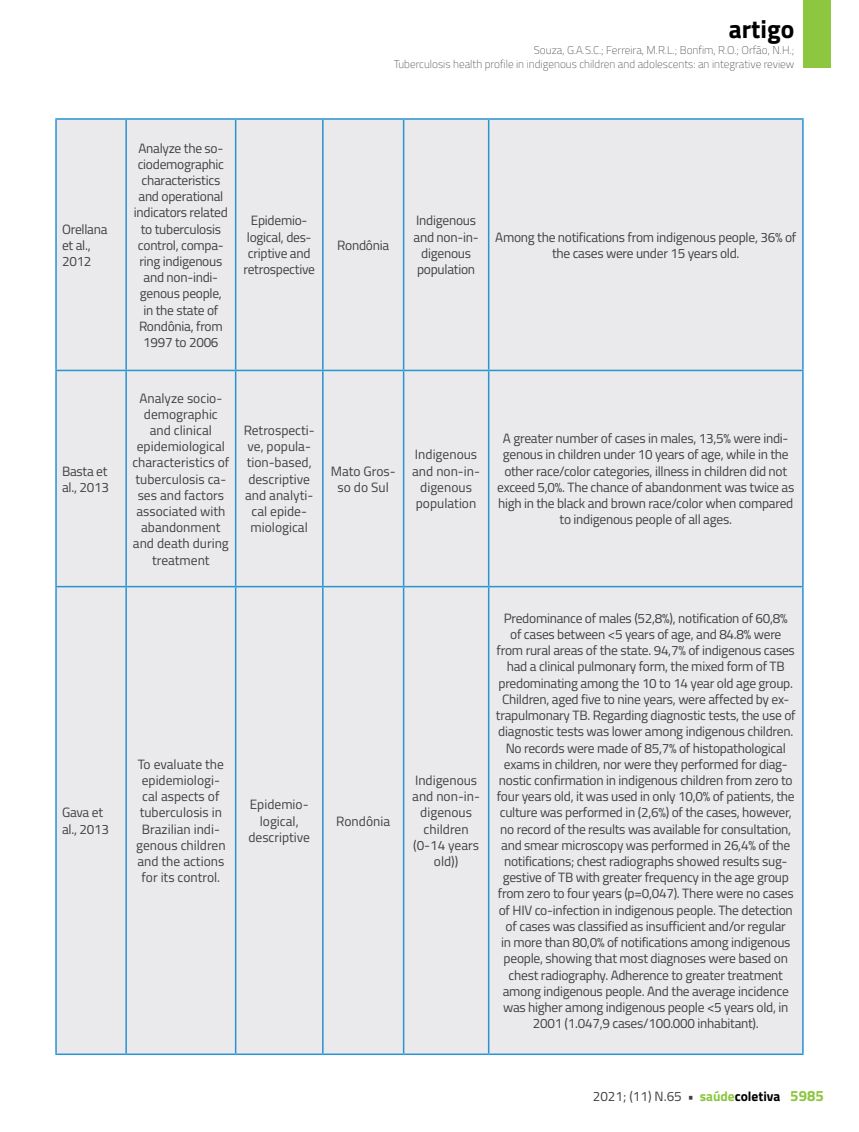
<style>
.page{position:relative;width:859px;height:1132px;background:#fff}
.page>*{position:absolute;margin:0;border:0;box-sizing:border-box;transform-origin:0 0}
.t1{font:700 25.5px "Titillium";color:#000}
.t2{font:13.5px/16.2px "Titillium";letter-spacing:-.02em;color:#414042;text-align:center}
.t3{font:13.5px/16.2px "Titillium";color:#414042;text-align:center}
.t4{font:100 11.25px/13.5px "Titillium";color:#414042;text-align:right}
.s1{font-weight:700}
.s2{font-weight:700;color:#8dc63f}
.s3{font-weight:700;color:#000}
.s4{font-weight:700;font-size:15px;color:#8dc63f}
</style>
<div class="page">
<div style="left:804px;top:0;width:27px;height:68px;background:#8dc63f"></div>
<div style="left:57px;top:120px;width:745px;height:933px;background:#eaeaec"></div>
<hr style="left:55px;top:120px;width:2px;height:249px;background:#2b93d1">
<hr style="left:125px;top:120px;width:2px;height:249px;background:#2b93d1">
<hr style="left:235px;top:120px;width:1px;height:249px;background:#2b93d1">
<hr style="left:322px;top:120px;width:2px;height:249px;background:#2b93d1">
<hr style="left:403px;top:120px;width:1px;height:249px;background:#2b93d1">
<hr style="left:488px;top:120px;width:1px;height:249px;background:#2b93d1">
<hr style="left:802px;top:120px;width:2px;height:249px;background:#2b93d1">
<hr style="left:55px;top:371px;width:2px;height:214px;background:#2b93d1">
<hr style="left:125px;top:371px;width:2px;height:214px;background:#2b93d1">
<hr style="left:235px;top:371px;width:1px;height:214px;background:#2b93d1">
<hr style="left:322px;top:371px;width:2px;height:214px;background:#2b93d1">
<hr style="left:403px;top:371px;width:1px;height:214px;background:#2b93d1">
<hr style="left:488px;top:371px;width:1px;height:214px;background:#2b93d1">
<hr style="left:802px;top:371px;width:2px;height:214px;background:#2b93d1">
<hr style="left:55px;top:587px;width:2px;height:466px;background:#2b93d1">
<hr style="left:125px;top:587px;width:2px;height:466px;background:#2b93d1">
<hr style="left:235px;top:587px;width:1px;height:466px;background:#2b93d1">
<hr style="left:322px;top:587px;width:2px;height:466px;background:#2b93d1">
<hr style="left:403px;top:587px;width:1px;height:466px;background:#2b93d1">
<hr style="left:488px;top:587px;width:1px;height:466px;background:#2b93d1">
<hr style="left:802px;top:587px;width:2px;height:466px;background:#2b93d1">
<hr style="left:55px;top:118px;width:71px;height:2px;background:#2b93d1">
<hr style="left:126px;top:118px;width:110px;height:2px;background:#2b93d1">
<hr style="left:236px;top:118px;width:87px;height:2px;background:#2b93d1">
<hr style="left:323px;top:118px;width:81px;height:2px;background:#2b93d1">
<hr style="left:404px;top:118px;width:85px;height:2px;background:#2b93d1">
<hr style="left:489px;top:118px;width:315px;height:2px;background:#2b93d1">
<hr style="left:55px;top:369px;width:71px;height:2px;background:#2b93d1">
<hr style="left:126px;top:369px;width:110px;height:2px;background:#2b93d1">
<hr style="left:236px;top:369px;width:87px;height:2px;background:#2b93d1">
<hr style="left:323px;top:369px;width:81px;height:2px;background:#2b93d1">
<hr style="left:404px;top:369px;width:85px;height:2px;background:#2b93d1">
<hr style="left:489px;top:369px;width:315px;height:2px;background:#2b93d1">
<hr style="left:55px;top:585px;width:71px;height:2px;background:#2b93d1">
<hr style="left:126px;top:585px;width:110px;height:2px;background:#2b93d1">
<hr style="left:236px;top:585px;width:87px;height:2px;background:#2b93d1">
<hr style="left:323px;top:585px;width:81px;height:2px;background:#2b93d1">
<hr style="left:404px;top:585px;width:85px;height:2px;background:#2b93d1">
<hr style="left:489px;top:585px;width:315px;height:2px;background:#2b93d1">
<hr style="left:55px;top:1053px;width:71px;height:1px;background:#2b93d1">
<hr style="left:126px;top:1053px;width:110px;height:1px;background:#2b93d1">
<hr style="left:236px;top:1053px;width:87px;height:1px;background:#2b93d1">
<hr style="left:323px;top:1053px;width:81px;height:1px;background:#2b93d1">
<hr style="left:404px;top:1053px;width:85px;height:1px;background:#2b93d1">
<hr style="left:489px;top:1053px;width:315px;height:1px;background:#2b93d1">
<h1 class="t1" style="left:729px;top:10px;width:67px">artigo</h1>
<p class="t4" style="left:394px;top:43px;width:402px">Souza, G.A.S.C.; Ferreira, M.R.L.; Bonfim, R.O.; Orfão, N.H.;<br>Tuberculosis health profile in indigenous children and adolescents: an integrative review</p>
<p class="t2" style="left:62px;top:220px;width:47px;text-align:left">Orellana et al.,<br>2012</p>
<p class="t2" style="left:62px;top:462px;width:48px;text-align:left">Basta et al., 2013</p>
<p class="t2" style="left:62px;top:803px;width:48px;text-align:left">Gava et al., 2013</p>
<p class="t2" style="left:134px;top:139px;width:96px">Analyze the so&shy;ciodemographic characteristics and operational indicators related to tuberculosis control, compa&shy;ring indigenous and non-indi&shy;genous people, in the state of<br>Rondônia, from<br>1997 to 2006</p>
<p class="t2" style="left:243px;top:212px;width:73px">Epidemio&shy;logical, des&shy;criptive and retrospective</p>
<p class="t2" style="left:337px;top:236px;width:53px">Rondônia</p>
<p class="t2" style="left:414px;top:212px;width:67px">Indigenous and non-in&shy;digenous population</p>
<p class="t2" style="left:495px;top:228px;width:303px">Among the notifications from indigenous people, 36% of the cases were under 15 years old.</p>
<p class="t3" style="left:132px;top:389px;width:99px">Analyze socio&shy;demographic and clinical epidemiological characteristics of tuberculosis ca&shy;ses and factors associated with abandonment and death during treatment</p>
<p class="t3" style="left:244px;top:421px;width:73px">Retrospecti&shy;ve, popula&shy;tion-based, descriptive and analyti&shy;cal epide&shy;miological</p>
<p class="t3" style="left:331px;top:462px;width:66px">Mato Gros&shy;so do Sul</p>
<p class="t3" style="left:412px;top:445px;width:69px">Indigenous and non-in&shy;digenous population</p>
<p class="t2" style="left:497px;top:429px;width:299px">A greater number of cases in males, 13,5% were indi&shy;genous in children under 10 years of age, while in the other race/color categories, illness in children did not exceed 5,0%. The chance of abandonment was twice as high in the black and brown race/color when compared to indigenous people of all ages.</p>
<p class="t3" style="left:136px;top:755px;width:91px">To evaluate the epidemiologi&shy;cal aspects of tuberculosis in<br>Brazilian indi&shy;genous children and the actions for its control.</p>
<p class="t3" style="left:248px;top:795px;width:63px">Epidemio&shy;logical, descriptive</p>
<p class="t3" style="left:336px;top:811px;width:55px">Rondônia</p>
<p class="t3" style="left:412px;top:771px;width:69px">Indigenous and non-in&shy;digenous children (0-14 years old))</p>
<p class="t2" style="left:496px;top:609px;width:301px">Predominance of males (52,8%), notification of 60,8%<br>of cases between &lt;5 years of age, and 84.8% were from rural areas of the state. 94,7% of indigenous cases had a clinical pulmonary form, the mixed form of TB predominating among the 10 to 14 year old age group.<br>Children, aged five to nine years, were affected by ex&shy;trapulmonary TB. Regarding diagnostic tests, the use of diagnostic tests was lower among indigenous children.<br>No records were made of 85,7% of histopathological exams in children, nor were they performed for diag&shy;nostic confirmation in indigenous children from zero to four years old, it was used in only 10,0% of patients, the culture was performed in (2,6%) of the cases, however, no record of the results was available for consultation, and smear microscopy was performed in 26,4% of the notifications; chest radiographs showed results sug&shy;gestive of TB with greater frequency in the age group from zero to four years (p=0,047). There were no cases of HIV co-infection in indigenous people. The detection of cases was classified as insufficient and/or regular<br>in more than 80,0% of notifications among indigenous people, showing that most diagnoses were based on chest radiography. Adherence to greater treatment among indigenous people. And the average incidence was higher among indigenous people &lt;5 years old, in 2001 (1.047,9 cases/100.000 inhabitant).</p>
<p class="t2" style="left:593px;top:1087px;width:233px">2021; (11) N.65 <span class="s1">•</span> <span class="s2">saúde</span><span class="s3">coletiva</span> <span class="s4">5985</span></p>
</div>
